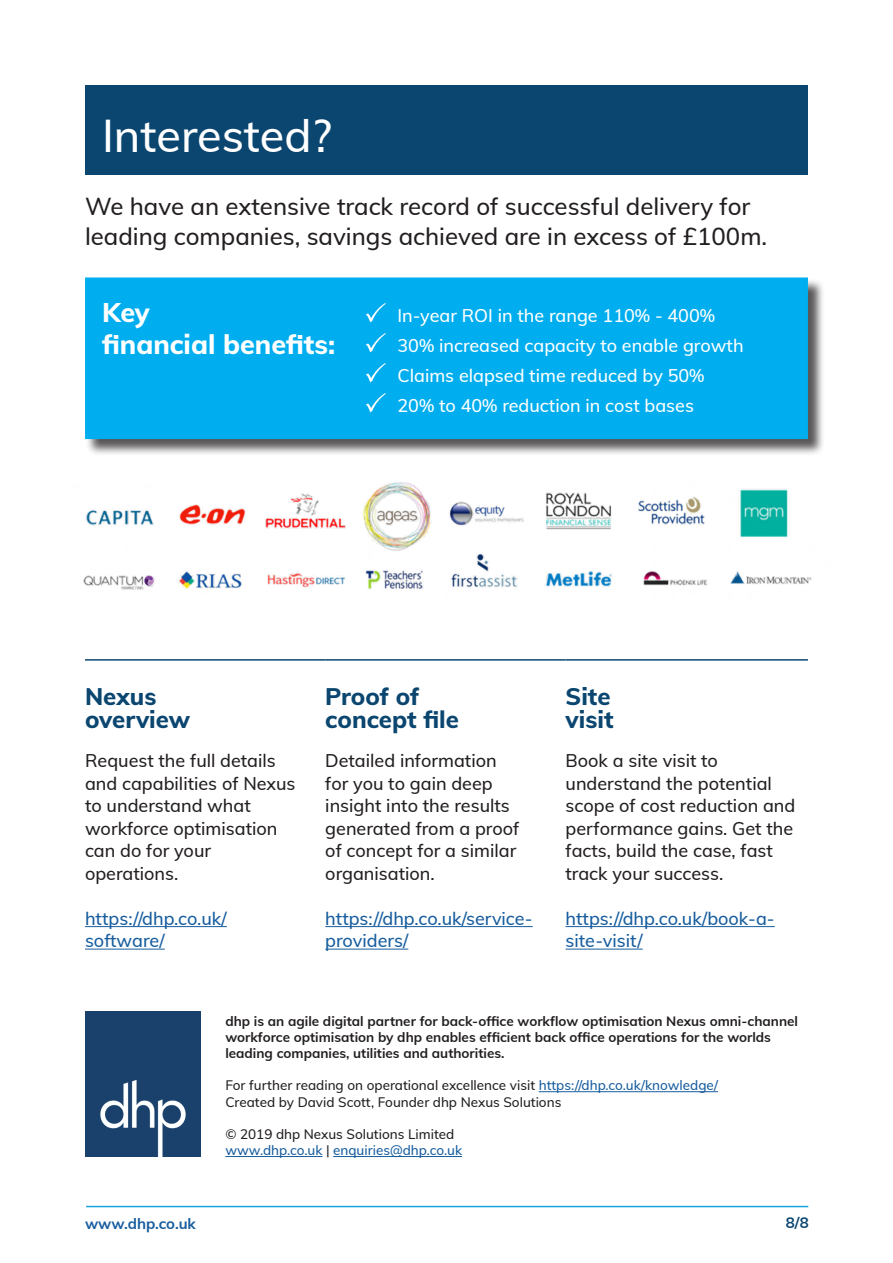
<style>
.page{position:relative;width:893px;height:1263px;background:#fff}
.page>*{position:absolute;margin:0;border:0;box-sizing:border-box;transform-origin:0 0}
.t1{font:500 45px "Muli";color:#fff}
.t2{font:800 27px "Muli";color:#fff}
.t3{font:500 24px/30px "Muli";color:#231f20}
.t4{font:800 24px/22.5px "Muli";color:#0b4670}
.t5{font:500 18px/22.5px "Muli";color:#231f20}
.t6{font:500 18px "Muli";color:#fff}
.t7{font:500 18px/22.5px "Muli";color:#175d9e}
.t8{font:700 15px "Muli";color:#175d9e}
.t9{font:700 15px "Muli";color:#0b4670}
.t10{font:700 13.5px/16.2px "Muli";color:#231f20}
.t11{font:500 13.5px "Muli";color:#231f20}
.t12{font:500 13.5px "Muli";color:#175d9e}
.s1{color:#175d9e}
.s2{color:#231f20}
</style>
<div class="page">
<hr style="left:86px;top:1206px;width:722px;height:1px;background:#15a4dd">
<img style="left:83px;top:482px;width:729px;height:108px">
<hr style="left:85px;top:659px;width:240px;height:2px;background:#0b4670">
<hr style="left:325px;top:659px;width:241px;height:2px;background:#0b4670">
<hr style="left:566px;top:659px;width:242px;height:2px;background:#0b4670">
<hr style="left:85px;top:926px;width:142px;height:1px;background:#175d9e">
<hr style="left:85px;top:949px;width:80px;height:1px;background:#175d9e">
<hr style="left:325px;top:926px;width:208px;height:1px;background:#175d9e">
<hr style="left:325px;top:949px;width:83px;height:1px;background:#175d9e">
<hr style="left:566px;top:926px;width:209px;height:1px;background:#175d9e">
<hr style="left:566px;top:949px;width:77px;height:1px;background:#175d9e">
<img style="left:85px;top:1012px;width:115px;height:144px">
<hr style="left:539px;top:1091px;width:179px;height:1px;background:#175d9e">
<hr style="left:225px;top:1156px;width:97px;height:1px;background:#175d9e">
<hr style="left:333px;top:1156px;width:129px;height:1px;background:#175d9e">
<div style="left:85px;top:85px;width:723px;height:89px;background:#0b4670"></div>
<div style="left:85px;top:278px;width:739px;height:178px;background:#231f20;opacity:.75"></div>
<div style="left:85px;top:277px;width:723px;height:162px;background:#00aeef"></div>
<svg style="left:366px;top:303px;width:20px;height:19px"></svg>
<svg style="left:366px;top:333px;width:20px;height:19px"></svg>
<svg style="left:366px;top:363px;width:20px;height:19px"></svg>
<svg style="left:366px;top:393px;width:20px;height:19px"></svg>
<p class="t1" style="left:102px;top:103px;width:231px">Interested?</p>
<p class="t3" style="left:85px;top:191px;width:684px">We have an extensive track record of successful delivery for leading companies, savings achieved are in excess of £100m.</p>
<p class="t2" style="left:102px;top:292px;width:49px">Key</p>
<p class="t2" style="left:102px;top:325px;width:235px">financial benefits:</p>
<p class="t6" style="left:397px;top:303px;width:319px">In-year ROI in the range 110% - 400%</p>
<p class="t6" style="left:397px;top:333px;width:348px">30% increased capacity to enable growth</p>
<p class="t6" style="left:397px;top:363px;width:309px">Claims elapsed time reduced by 50%</p>
<p class="t6" style="left:397px;top:393px;width:298px">20% to 40% reduction in cost bases</p>
<p class="t4" style="left:85px;top:684px;width:107px">Nexus overview</p>
<p class="t4" style="left:325px;top:684px;width:135px">Proof of concept file</p>
<p class="t4" style="left:566px;top:684px;width:49px">Site visit</p>
<p class="t5" style="left:85px;top:749px;width:212px">Request the full details and capabilities of Nexus to understand what workforce optimisation can do for your operations.</p>
<p class="t7" style="left:85px;top:906px;width:143px">https://dhp.co.uk/ software/</p>
<p class="t5" style="left:325px;top:749px;width:195px">Detailed information for you to gain deep insight into the results generated from a proof of concept for a similar organisation.</p>
<p class="t7" style="left:325px;top:906px;width:209px">https://dhp.co.uk/service&shy;providers/</p>
<p class="t5" style="left:566px;top:749px;width:231px">Book a site visit to understand the potential scope of cost reduction and performance gains. Get the facts, build the case, fast track your success.</p>
<p class="t7" style="left:566px;top:906px;width:211px">https://dhp.co.uk/book-a&shy;site-visit/</p>
<p class="t10" style="left:225px;top:1012px;width:574px">dhp is an agile digital partner for back-office workflow optimisation Nexus omni-channel workforce optimisation by dhp enables efficient back office operations for the worlds leading companies, utilities and authorities.</p>
<p class="t11" style="left:225px;top:1076px;width:494px">For further reading on operational excellence visit <span class="s1">https://dhp.co.uk/knowledge/</span></p>
<p class="t11" style="left:225px;top:1092px;width:338px">Created by David Scott, Founder dhp Nexus Solutions</p>
<p class="t11" style="left:225px;top:1124px;width:230px">© 2019 dhp Nexus Solutions Limited</p>
<p class="t12" style="left:225px;top:1140px;width:238px">www.dhp.co.uk <span class="s2">|</span> enquiries@dhp.co.uk</p>
<p class="t8" style="left:85px;top:1212px;width:112px">www.dhp.co.uk</p>
<p class="t9" style="left:786px;top:1211px;width:24px">8/8</p>
</div>
